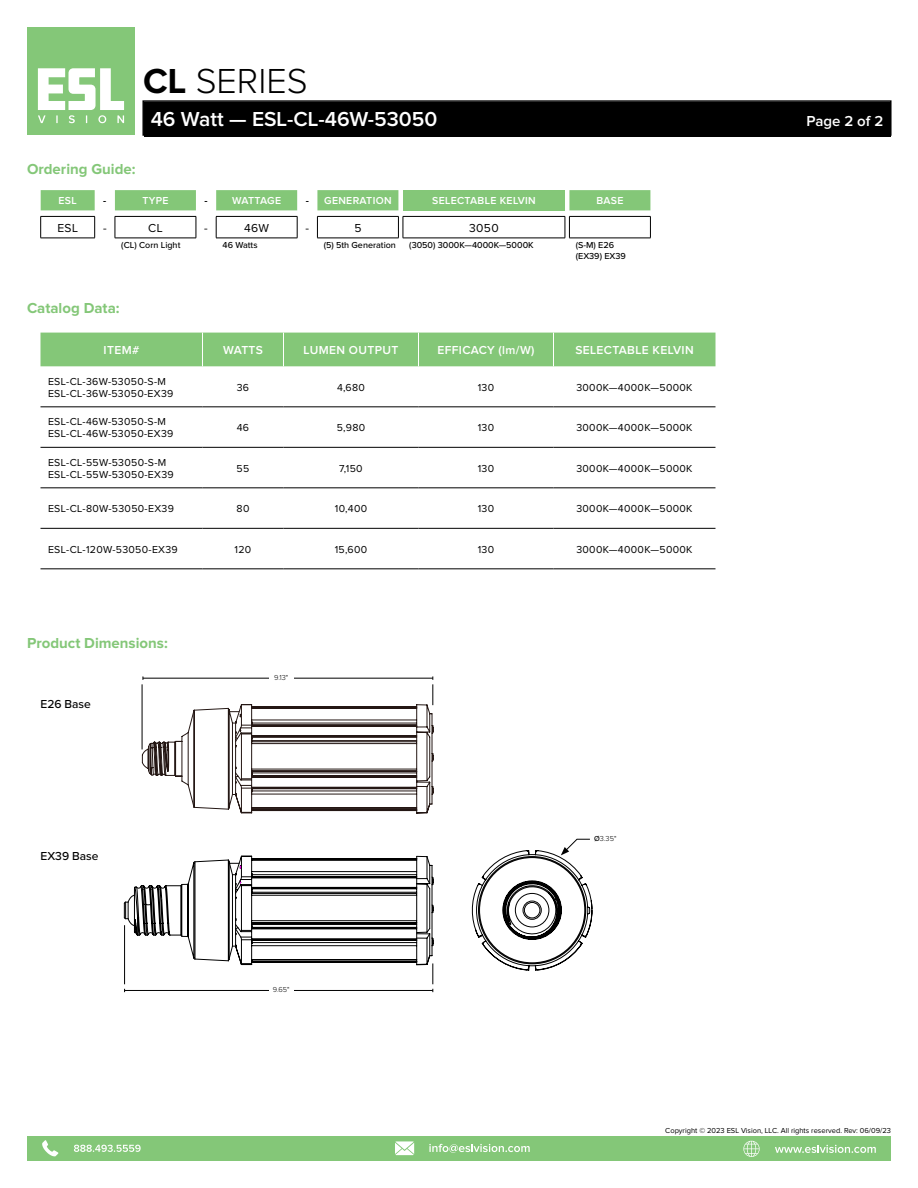
<style>
.page{position:relative;width:918px;height:1188px;background:#fff}
.page>*{position:absolute;margin:0;border:0;box-sizing:border-box;transform-origin:0 0}
.t1{font:300 36px "Proxima Nova";color:#000}
.t2{font:600 21px "Proxima Nova";color:#fff}
.Category_Headline_co{font:700 15px "Proxima Nova";color:#84c778}
.t3{font:600 15px "Proxima Nova";color:#fff}
.cell-head_row_revers{font:600 12px "Proxima Nova";letter-spacing:.03em;color:#fff}
.cell-body_center_8pt{font:12px "Proxima Nova";letter-spacing:.03em;color:#000}
.caption_8pt{font:500 12px "Proxima Nova";color:#000}
.cell-body_left_7pt{font:10.5px "Proxima Nova";letter-spacing:.03em;color:#000}
.cell-body_center_7pt{font:10.5px "Proxima Nova";letter-spacing:.03em;color:#000}
.cell-head_row_revers-2{font:600 10.5px "Proxima Nova";letter-spacing:.03em;color:#fff}
.cell-head_row_revers-3{font:600 10.5px "Proxima Nova";letter-spacing:-.01em;color:#fff}
.cell-head_row_revers-4{font:600 10.5px "Proxima Nova";color:#000}
.order_guide_caption{font:500 9px "Proxima Nova";color:#000}
.t4{font:7.5px "Proxima Nova";color:#000}
.dimension_5pt{font:300 7.5px "Proxima Nova";color:#000}
.s1{font-weight:700}
.s2{font-weight:500}
</style>
<div class="page">
<div style="left:144px;top:102px;width:746px;height:34px;background:#000"></div>
<div style="left:142px;top:100px;width:750px;height:36px;border:2px solid #000"></div>
<svg style="left:471px;top:838px;width:122px;height:133px"></svg>
<svg style="left:142px;top:676px;width:291px;height:137px"></svg>
<svg style="left:124px;top:855px;width:309px;height:137px"></svg>
<div style="left:40px;top:333px;width:676px;height:33px;background:#84c778"></div>
<hr style="left:202px;top:333px;width:1px;height:33px;background:#fff">
<hr style="left:283px;top:333px;width:1px;height:33px;background:#fff">
<hr style="left:418px;top:333px;width:1px;height:33px;background:#fff">
<hr style="left:553px;top:333px;width:1px;height:33px;background:#fff">
<hr style="left:40px;top:407px;width:162px;height:1px;background:#000">
<hr style="left:202px;top:407px;width:82px;height:1px;background:#000">
<hr style="left:284px;top:407px;width:134px;height:1px;background:#000">
<hr style="left:418px;top:407px;width:136px;height:1px;background:#000">
<hr style="left:554px;top:407px;width:162px;height:1px;background:#000">
<hr style="left:40px;top:447px;width:162px;height:1px;background:#000">
<hr style="left:202px;top:447px;width:82px;height:1px;background:#000">
<hr style="left:284px;top:447px;width:134px;height:1px;background:#000">
<hr style="left:418px;top:447px;width:136px;height:1px;background:#000">
<hr style="left:554px;top:447px;width:162px;height:1px;background:#000">
<hr style="left:40px;top:488px;width:162px;height:1px;background:#000">
<hr style="left:202px;top:488px;width:82px;height:1px;background:#000">
<hr style="left:284px;top:488px;width:134px;height:1px;background:#000">
<hr style="left:418px;top:488px;width:136px;height:1px;background:#000">
<hr style="left:554px;top:488px;width:162px;height:1px;background:#000">
<hr style="left:40px;top:528px;width:162px;height:1px;background:#000">
<hr style="left:202px;top:528px;width:82px;height:1px;background:#000">
<hr style="left:284px;top:528px;width:134px;height:1px;background:#000">
<hr style="left:418px;top:528px;width:136px;height:1px;background:#000">
<hr style="left:554px;top:528px;width:162px;height:1px;background:#000">
<hr style="left:40px;top:569px;width:162px;height:1px;background:#000">
<hr style="left:202px;top:569px;width:82px;height:1px;background:#000">
<hr style="left:284px;top:569px;width:134px;height:1px;background:#000">
<hr style="left:418px;top:569px;width:136px;height:1px;background:#000">
<hr style="left:554px;top:569px;width:162px;height:1px;background:#000">
<svg style="left:41px;top:190px;width:609px;height:20px;background:#97cf8d"></svg>
<div style="left:403px;top:190px;width:162px;height:20px;background:#84c778"></div>
<hr style="left:40px;top:216px;width:55px;height:1px;background:#000">
<svg style="left:40px;top:217px;width:1px;height:21px"></svg>
<svg style="left:94px;top:217px;width:1px;height:21px"></svg>
<hr style="left:115px;top:216px;width:81px;height:1px;background:#000">
<svg style="left:115px;top:217px;width:1px;height:21px"></svg>
<svg style="left:196px;top:217px;width:1px;height:21px"></svg>
<hr style="left:216px;top:216px;width:81px;height:1px;background:#000">
<svg style="left:216px;top:217px;width:1px;height:21px"></svg>
<svg style="left:297px;top:217px;width:1px;height:21px"></svg>
<hr style="left:317px;top:216px;width:82px;height:1px;background:#000">
<svg style="left:317px;top:217px;width:1px;height:21px"></svg>
<hr style="left:569px;top:216px;width:82px;height:1px;background:#000">
<svg style="left:650px;top:217px;width:1px;height:21px"></svg>
<hr style="left:40px;top:238px;width:55px;height:1px;background:#000">
<hr style="left:115px;top:238px;width:81px;height:1px;background:#000">
<hr style="left:216px;top:238px;width:81px;height:1px;background:#000">
<hr style="left:317px;top:238px;width:82px;height:1px;background:#000">
<hr style="left:569px;top:238px;width:82px;height:1px;background:#000">
<hr style="left:403px;top:216px;width:162px;height:1px;background:#000">
<svg style="left:398px;top:217px;width:6px;height:21px"></svg>
<svg style="left:565px;top:217px;width:5px;height:21px"></svg>
<hr style="left:403px;top:238px;width:162px;height:1px;background:#000">
<div style="left:27px;top:1136px;width:864px;height:25px;background:#84c778"></div>
<svg style="left:27px;top:27px;width:108px;height:108px"></svg>
<svg style="left:42px;top:1140px;width:16px;height:16px"></svg>
<svg style="left:74px;top:1145px;width:67px;height:7px"></svg>
<svg style="left:395px;top:1141px;width:19px;height:14px"></svg>
<svg style="left:429px;top:1144px;width:101px;height:9px"></svg>
<svg style="left:743px;top:1141px;width:17px;height:16px"></svg>
<svg style="left:775px;top:1145px;width:101px;height:8px"></svg>
<h1 class="t1" style="left:143px;top:61px;width:166px"><span class="s1">CL</span> SERIES</h1>
<h2 class="t2" style="left:151px;top:107px;width:288px">46 Watt — ESL-CL-46W-53050</h2>
<h3 class="t3" style="left:807px;top:112px;width:78px">Page 2 of 2</h3>
<p class="Category_Headline_co" style="left:27px;top:160px;width:110px">Ordering Guide:</p>
<p class="cell-head_row_revers-2" style="left:59px;top:195px;width:20px">ESL</p>
<p class="cell-head_row_revers-4" style="left:103px;top:195px;width:5px">-</p>
<p class="cell-head_row_revers-2" style="left:142px;top:195px;width:28px">TYPE</p>
<p class="cell-head_row_revers-4" style="left:204px;top:195px;width:5px">-</p>
<p class="cell-head_row_revers-3" style="left:232px;top:195px;width:51px">WATTAGE</p>
<p class="cell-head_row_revers-4" style="left:306px;top:195px;width:5px">-</p>
<p class="cell-head_row_revers-2" style="left:324px;top:195px;width:69px">GENERATION</p>
<p class="cell-head_row_revers-2" style="left:432px;top:195px;width:105px">SELECTABLE KELVIN</p>
<p class="cell-head_row_revers-2" style="left:596px;top:195px;width:29px">BASE</p>
<p class="cell-body_center_8pt" style="left:57px;top:221px;width:22px">ESL</p>
<p class="cell-body_center_8pt" style="left:103px;top:221px;width:5px">-</p>
<p class="cell-body_center_8pt" style="left:148px;top:221px;width:16px">CL</p>
<p class="cell-body_center_8pt" style="left:204px;top:221px;width:5px">-</p>
<p class="cell-body_center_8pt" style="left:244px;top:221px;width:27px">46W</p>
<p class="cell-body_center_8pt" style="left:306px;top:221px;width:5px">-</p>
<p class="cell-body_center_8pt" style="left:354px;top:221px;width:9px">5</p>
<p class="cell-body_center_8pt" style="left:469px;top:221px;width:31px">3050</p>
<p class="order_guide_caption" style="left:121px;top:239px;width:61px">(CL) Corn Light</p>
<p class="order_guide_caption" style="left:223px;top:239px;width:36px">46 Watts</p>
<p class="order_guide_caption" style="left:324px;top:239px;width:74px">(5) 5th Generation</p>
<p class="order_guide_caption" style="left:409px;top:239px;width:126px">(3050) 3000K—4000K—5000K</p>
<p class="order_guide_caption" style="left:576px;top:239px;width:40px">(S-M) E26</p>
<p class="order_guide_caption" style="left:576px;top:249px;width:52px">(EX39) EX39</p>
<p class="Category_Headline_co" style="left:27px;top:299px;width:94px">Catalog Data:</p>
<p class="cell-head_row_revers" style="left:104px;top:343px;width:37px">ITEM#</p>
<p class="cell-head_row_revers" style="left:223px;top:343px;width:41px">WATTS</p>
<p class="cell-head_row_revers" style="left:304px;top:343px;width:96px">LUMEN OUTPUT</p>
<p class="cell-head_row_revers" style="left:437px;top:343px;width:99px">EFFICACY (lm/W)</p>
<p class="cell-head_row_revers" style="left:575px;top:343px;width:120px">SELECTABLE KELVIN</p>
<p class="cell-body_left_7pt" style="left:48px;top:375px;width:120px">ESL-CL-36W-53050-S-M</p>
<p class="cell-body_left_7pt" style="left:48px;top:387px;width:127px">ESL-CL-36W-53050-EX39</p>
<p class="cell-body_center_7pt" style="left:237px;top:381px;width:14px">36</p>
<p class="cell-body_center_7pt" style="left:337px;top:381px;width:29px">4,680</p>
<p class="cell-body_center_7pt" style="left:478px;top:381px;width:18px">130</p>
<p class="cell-body_center_7pt" style="left:576px;top:381px;width:118px">3000K—4000K—5000K</p>
<p class="cell-body_left_7pt" style="left:48px;top:416px;width:120px">ESL-CL-46W-53050-S-M</p>
<p class="cell-body_left_7pt" style="left:48px;top:428px;width:127px">ESL-CL-46W-53050-EX39</p>
<p class="cell-body_left_7pt" style="left:48px;top:456px;width:120px">ESL-CL-55W-53050-S-M</p>
<p class="cell-body_left_7pt" style="left:48px;top:468px;width:127px">ESL-CL-55W-53050-EX39</p>
<p class="cell-body_center_7pt" style="left:237px;top:422px;width:14px">46</p>
<p class="cell-body_center_7pt" style="left:337px;top:422px;width:30px">5,980</p>
<p class="cell-body_center_7pt" style="left:478px;top:422px;width:18px">130</p>
<p class="cell-body_center_7pt" style="left:576px;top:422px;width:118px">3000K—4000K—5000K</p>
<p class="cell-body_center_7pt" style="left:237px;top:462px;width:14px">55</p>
<p class="cell-body_center_7pt" style="left:339px;top:462px;width:25px">7,150</p>
<p class="cell-body_center_7pt" style="left:478px;top:462px;width:18px">130</p>
<p class="cell-body_center_7pt" style="left:576px;top:462px;width:118px">3000K—4000K—5000K</p>
<p class="cell-body_left_7pt" style="left:48px;top:503px;width:127px">ESL-CL-80W-53050-EX39</p>
<p class="cell-body_center_7pt" style="left:237px;top:503px;width:14px">80</p>
<p class="cell-body_center_7pt" style="left:335px;top:503px;width:34px">10,400</p>
<p class="cell-body_center_7pt" style="left:478px;top:503px;width:18px">130</p>
<p class="cell-body_center_7pt" style="left:576px;top:503px;width:118px">3000K—4000K—5000K</p>
<p class="cell-body_left_7pt" style="left:48px;top:543px;width:131px">ESL-CL-120W-53050-EX39</p>
<p class="cell-body_center_7pt" style="left:235px;top:543px;width:18px">120</p>
<p class="cell-body_center_7pt" style="left:335px;top:543px;width:34px">15,600</p>
<p class="cell-body_center_7pt" style="left:478px;top:543px;width:18px">130</p>
<p class="cell-body_center_7pt" style="left:576px;top:543px;width:118px">3000K—4000K—5000K</p>
<p class="Category_Headline_co" style="left:27px;top:634px;width:142px">Product Dimensions:</p>
<p class="caption_8pt" style="left:40px;top:695px;width:52px">E26 Base</p>
<p class="caption_8pt" style="left:40px;top:847px;width:60px">EX39 Base</p>
<p class="dimension_5pt" style="left:274px;top:673px;width:16px">9.13"</p>
<p class="dimension_5pt" style="left:273px;top:986px;width:18px">9.65"</p>
<p class="dimension_5pt" style="left:594px;top:834px;width:24px"><span class="s2">Ø</span>3.35"</p>
<p class="t4" style="left:665px;top:1126px;width:227px">Copyright © 2023 ESL Vision, LLC. All rights reserved. Rev: 06/09/23</p>
</div>
